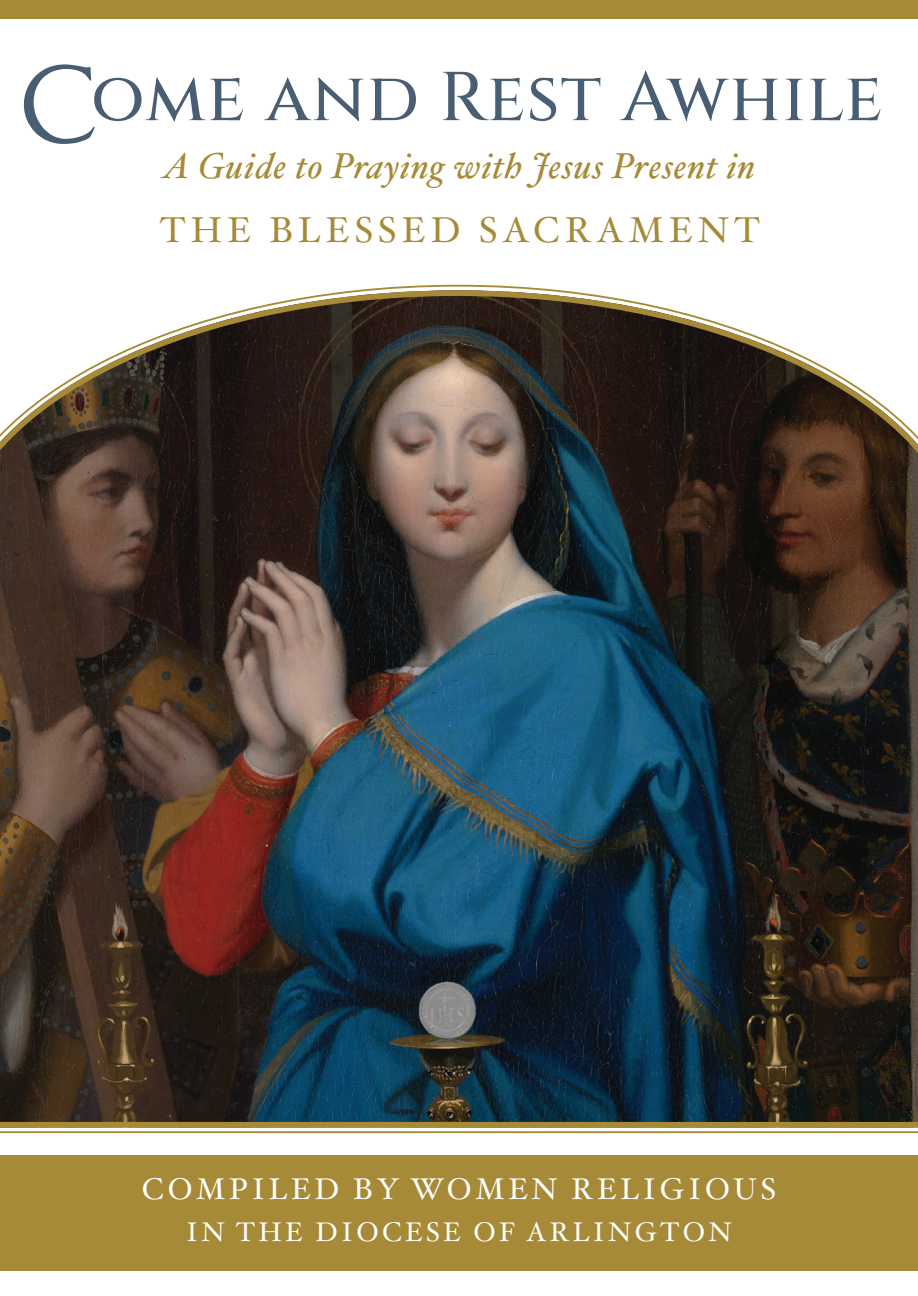
<style>
.page{position:relative;width:918px;height:1296px;background:#fff}
.page>*{position:absolute;margin:0;border:0;box-sizing:border-box;transform-origin:0 0}
.t1{font:500 69px "Cinzel";letter-spacing:.02em;color:#495e73}
.t2{font:italic 36px "Hoefler Text";letter-spacing:.025em;color:#a78a37}
.t3{font:36px "Hoefler Text";letter-spacing:.15em;color:#a78a37}
.t4{font:30px "Hoefler Text";letter-spacing:.125em;color:#fff}
.t5{font:27px "Hoefler Text";letter-spacing:.125em;color:#fff}
.s1{font-family:"Imperator";font-weight:400;font-size:93px}
</style>
<div class="page">
<div style="left:0;top:1155px;width:918px;height:116px;background:#a78a37"></div>
<div style="left:0;top:0;width:918px;height:18px;background:#a78a37"></div>
<img style="left:0;top:288px;width:918px;height:840px">
<h1 class="t1" style="left:22px;top:53px;width:862px"><span class="s1">C</span>ome and Rest Awhile</h1>
<p class="t2" style="left:163px;top:144px;width:594px">A Guide to Praying with Jesus Present in</p>
<p class="t3" style="left:160px;top:209px;width:602px">THE BLESSED SACRAMENT</p>
<p class="t4" style="left:142px;top:1171px;width:636px">COMPILED BY WOMEN RELIGIOUS</p>
<p class="t5" style="left:186px;top:1216px;width:547px">IN THE DIOCESE OF ARLINGTON</p>
</div>
